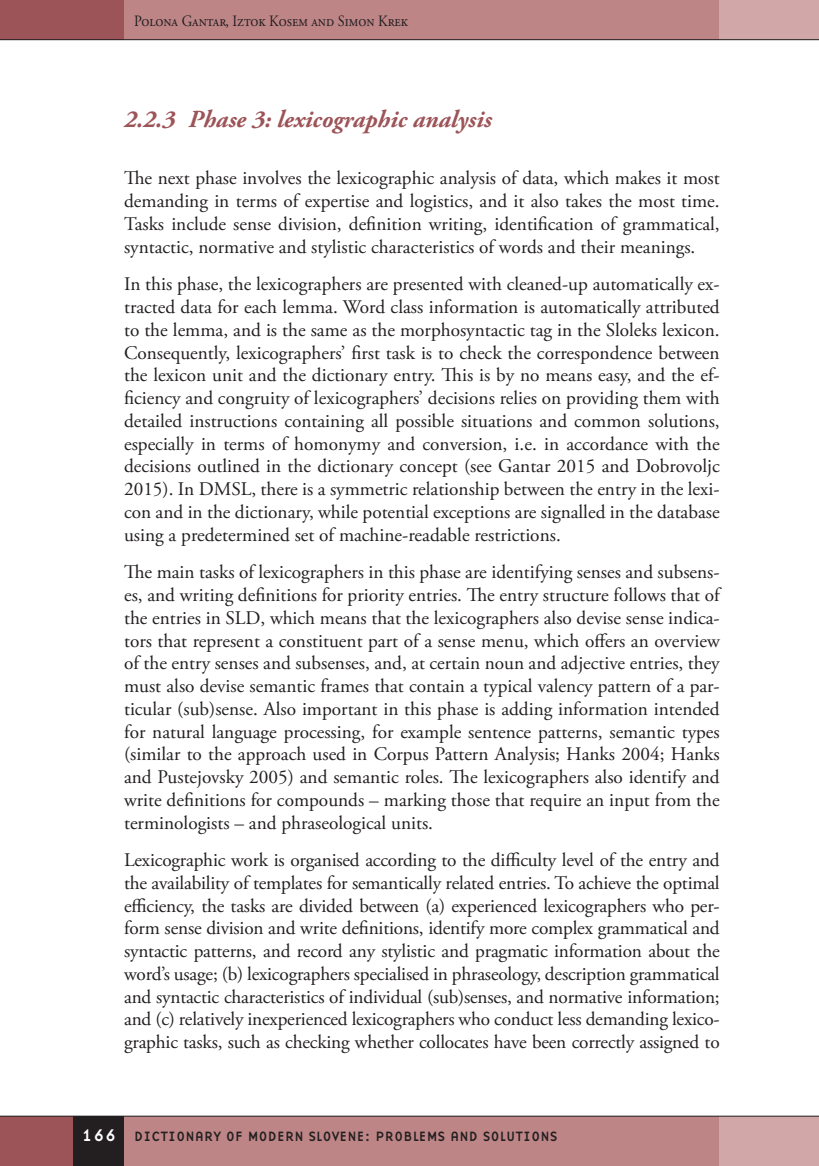
<style>
.page{position:relative;width:819px;height:1166px;background:#fff}
.page>*{position:absolute;margin:0;border:0;box-sizing:border-box;transform-origin:0 0}
.R_Naslov_-_Tretja_ra{font:italic 700 24.5px "Adobe Garamond Pro";color:#9d5458}
.t1{font:19.25px/22.8px "Adobe Garamond Pro";color:#231f20;text-align:justify}
.t2{font:17.5px "Base Nine";color:#fff}
.t3{font:15.75px "Adobe Garamond Pro";color:#231f20;scale:.9 1}
.t4{font:14px "Base Nine";color:#231f20}
</style>
<div class="page">
<div style="left:124px;top:1116px;width:620px;height:50px;background:#be8587"></div>
<div style="left:719px;top:1116px;width:100px;height:50px;background:#d2a7a8"></div>
<div style="left:122px;top:0;width:597px;height:40px;background:#be8587"></div>
<div style="left:719px;top:0;width:100px;height:40px;background:#d2a7a8"></div>
<div style="left:0;top:1116px;width:74px;height:50px;background:#9d5458"></div>
<div style="left:74px;top:1116px;width:50px;height:50px;background:#231f20"></div>
<div style="left:0;top:0;width:124px;height:40px;background:#9d5458"></div>
<hr style="left:0;top:39px;width:819px;height:1px;background:#231f20">
<hr style="left:0;top:1116px;width:819px;height:1px;background:#231f20">
<p class="t3" style="left:134px;top:11px;width:306px">Polona Gantar, Iztok Kosem and Simon Krek</p>
<p class="R_Naslov_-_Tretja_ra" style="left:124px;top:105px;width:369px">2.2.3 Phase 3: lexicographic analysis</p>
<p class="t1" style="left:124px;top:168px;width:597px">The next phase involves the lexicographic analysis of data, which makes it most demanding in terms of expertise and logistics, and it also takes the most time.<br>Tasks include sense division, definition writing, identification of grammatical, syntactic, normative and stylistic characteristics of words and their meanings.</p>
<p class="t1" style="left:124px;top:273px;width:597px">In this phase, the lexicographers are presented with cleaned-up automatically ex&shy;tracted data for each lemma. Word class information is automatically attributed to the lemma, and is the same as the morphosyntactic tag in the Sloleks lexicon.<br>Consequently, lexicographers’ first task is to check the correspondence between the lexicon unit and the dictionary entry. This is by no means easy, and the ef&shy;ficiency and congruity of lexicographers’ decisions relies on providing them with detailed instructions containing all possible situations and common solutions, especially in terms of homonymy and conversion, i.e. in accordance with the decisions outlined in the dictionary concept (see Gantar 2015 and Dobrovoljc 2015). In DMSL, there is a symmetric relationship between the entry in the lexi&shy;con and in the dictionary, while potential exceptions are signalled in the database using a predetermined set of machine-readable restrictions.</p>
<p class="t1" style="left:124px;top:561px;width:597px">The main tasks of lexicographers in this phase are identifying senses and subsens&shy;es, and writing definitions for priority entries. The entry structure follows that of the entries in SLD, which means that the lexicographers also devise sense indica&shy;tors that represent a constituent part of a sense menu, which offers an overview of the entry senses and subsenses, and, at certain noun and adjective entries, they must also devise semantic frames that contain a typical valency pattern of a par&shy;ticular (sub)sense. Also important in this phase is adding information intended for natural language processing, for example sentence patterns, semantic types (similar to the approach used in Corpus Pattern Analysis; Hanks 2004; Hanks and Pustejovsky 2005) and semantic roles. The lexicographers also identify and write definitions for compounds – marking those that require an input from the terminologists – and phraseological units.</p>
<p class="t1" style="left:124px;top:849px;width:597px">Lexicographic work is organised according to the difficulty level of the entry and the availability of templates for semantically related entries. To achieve the optimal efficiency, the tasks are divided between (a) experienced lexicographers who per&shy;form sense division and write definitions, identify more complex grammatical and syntactic patterns, and record any stylistic and pragmatic information about the word’s usage; (b) lexicographers specialised in phraseology, description grammatical and syntactic characteristics of individual (sub)senses, and normative information; and (c) relatively inexperienced lexicographers who conduct less demanding lexico&shy;graphic tasks, such as checking whether collocates have been correctly assigned to</p>
<p class="t2" style="left:81px;top:1123px;width:37px">166</p>
<p class="t4" style="left:134px;top:1126px;width:425px">DICTIONARY OF MODERN SLOVENE: PROBLEMS AND SOLUTIONS</p>
</div>
